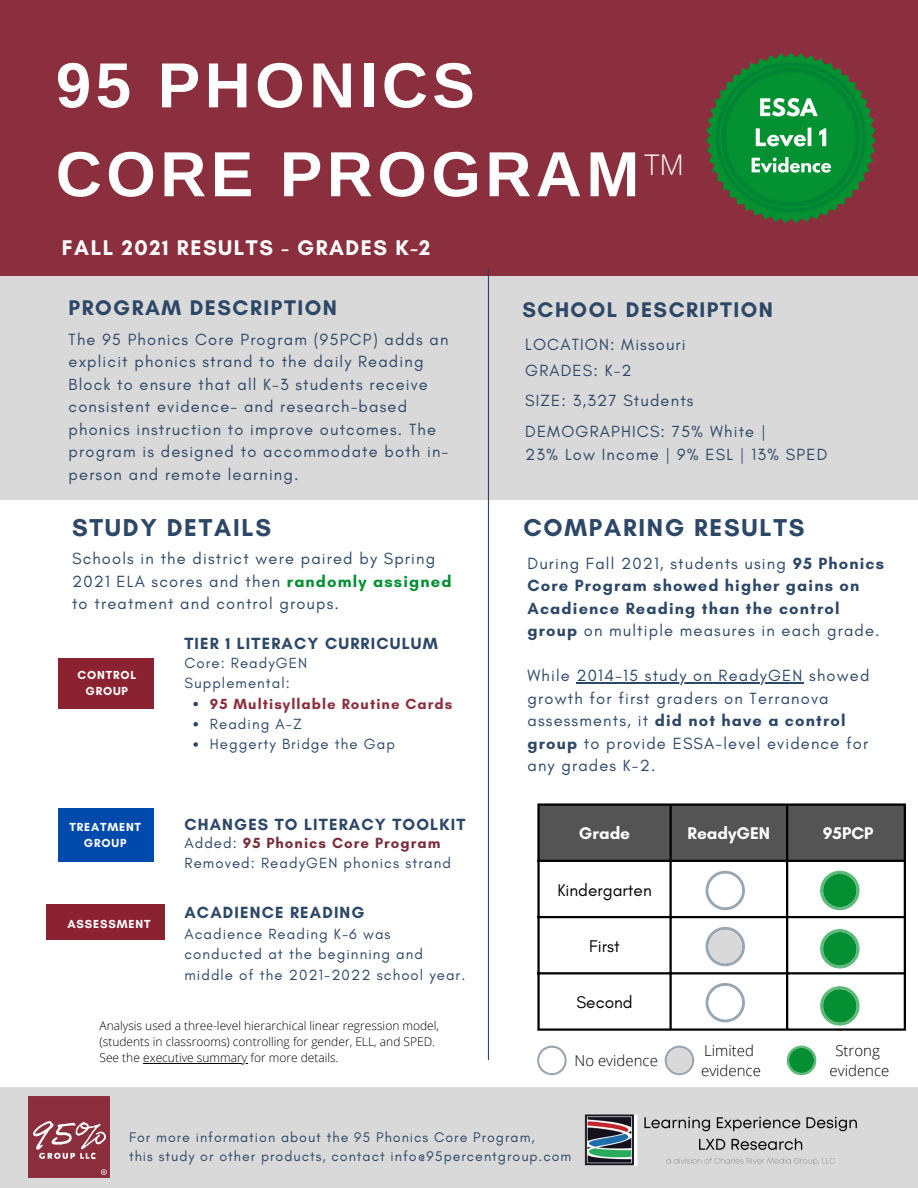
<style>
.page{position:relative;width:918px;height:1188px;background:#fff}
.page>*{position:absolute;margin:0;border:0;box-sizing:border-box;transform-origin:0 0}
.t1{font:700 63.75px/88.8px "Arimo";letter-spacing:.07em;color:#fff}
.t2{font:300 28.5px "Open Sans";color:#fff}
.t3{font:700 24.9px "Glacial Indifference";letter-spacing:.07em;color:#2d4767}
.t4{font:700 21.6px "Glacial Indifference";letter-spacing:.07em;color:#2d4767}
.t5{font:700 21.6px "Glacial Indifference";letter-spacing:.07em;color:#fff}
.t6{font:17.25px "Glacial Indifference";color:#000}
.t7{font:700 17.25px "Glacial Indifference";color:#fff}
.t8{font:16.5px/22.5px "Glacial Indifference";letter-spacing:.07em;color:#2d4767}
.t9{font:700 16.5px/22.5px "Glacial Indifference";letter-spacing:.07em;color:#2d4767}
.t10{font:15px/20.2px "Glacial Indifference";letter-spacing:.07em;color:#2d4767}
.t11{font:300 15px/20.2px "Open Sans";color:#000}
.t12{font:700 15px "Glacial Indifference";letter-spacing:.07em;color:#8b2f3e}
.t13{font:14.25px/19px "Glacial Indifference";letter-spacing:.07em;color:#2d4767}
.t14{font:300 12px/16px "Open Sans";color:#000}
.t15{font:700 11.85px/15.9px "Glacial Indifference";letter-spacing:.07em;color:#fff;text-align:center}
.s1{font-weight:700;color:#048f33}
.s2{font-weight:700;color:#782f3b}
.s3{font-weight:400}
.s4{font-weight:700}
</style>
<div class="page">
<div style="left:0;top:0;width:918px;height:276px;background:#8b2f3e"></div>
<div style="left:0;top:276px;width:918px;height:224px;background:#d9d9d9"></div>
<hr style="left:488px;top:269px;width:1px;height:791px;background:#2d4767">
<div style="left:58px;top:658px;width:96px;height:50px;background:#8b2231"></div>
<div style="left:58px;top:808px;width:96px;height:54px;background:#004aad"></div>
<div style="left:47px;top:904px;width:118px;height:36px;background:#8b2231"></div>
<div style="left:0;top:1087px;width:918px;height:101px;background:#d9d9d9"></div>
<img style="left:550px;top:1075px;width:307px;height:91px">
<img style="left:28px;top:1096px;width:81px;height:81px">
<img style="left:705px;top:53px;width:171px;height:171px">
<div style="left:540px;top:806px;width:364px;height:54px;background:#545454"></div>
<hr style="left:537px;top:806px;width:3px;height:222px;background:#000">
<hr style="left:669px;top:806px;width:3px;height:222px;background:#000">
<hr style="left:786px;top:806px;width:2px;height:222px;background:#000">
<hr style="left:904px;top:806px;width:2px;height:222px;background:#000">
<hr style="left:537px;top:803px;width:369px;height:3px;background:#000">
<hr style="left:537px;top:860px;width:369px;height:2px;background:#000">
<hr style="left:537px;top:916px;width:369px;height:2px;background:#000">
<hr style="left:537px;top:972px;width:369px;height:2px;background:#000">
<hr style="left:537px;top:1028px;width:369px;height:3px;background:#000">
<svg style="left:706px;top:871px;width:39px;height:39px"></svg>
<div style="left:709px;top:874px;width:33px;height:33px;background:#fff;border-radius:50%"></div>
<svg style="left:193px;top:702px;width:5px;height:4px"></svg>
<svg style="left:193px;top:722px;width:5px;height:5px"></svg>
<svg style="left:193px;top:742px;width:5px;height:5px"></svg>
<hr style="left:577px;top:682px;width:227px;height:1px;background:#2d4767">
<hr style="left:143px;top:1063px;width:104px;height:1px;background:#000">
<svg style="left:706px;top:983px;width:39px;height:39px"></svg>
<div style="left:709px;top:986px;width:33px;height:33px;background:#fff;border-radius:50%"></div>
<svg style="left:820px;top:986px;width:40px;height:40px"></svg>
<div style="left:823px;top:989px;width:34px;height:34px;background:#048f33;border-radius:50%"></div>
<svg style="left:820px;top:929px;width:40px;height:39px"></svg>
<div style="left:823px;top:932px;width:34px;height:33px;background:#048f33;border-radius:50%"></div>
<svg style="left:820px;top:871px;width:40px;height:39px"></svg>
<div style="left:823px;top:874px;width:34px;height:33px;background:#048f33;border-radius:50%"></div>
<svg style="left:706px;top:927px;width:39px;height:39px"></svg>
<div style="left:709px;top:930px;width:33px;height:33px;background:#d9d9d9;border-radius:50%"></div>
<svg style="left:537px;top:1046px;width:30px;height:29px"></svg>
<div style="left:539px;top:1048px;width:25px;height:25px;background:#fff;border-radius:50%"></div>
<svg style="left:665px;top:1046px;width:29px;height:29px"></svg>
<div style="left:667px;top:1048px;width:25px;height:25px;background:#d9d9d9;border-radius:50%"></div>
<svg style="left:787px;top:1046px;width:29px;height:29px"></svg>
<div style="left:789px;top:1048px;width:25px;height:25px;background:#048f33;border-radius:50%"></div>
<h1 class="t1" style="left:56px;top:41px;width:585px">95 PHONICS<br>CORE PROGRAM</h1>
<h2 class="t2" style="left:645px;top:144px;width:41px">TM</h2>
<h3 class="t5" style="left:62px;top:234px;width:370px">FALL 2021 RESULTS - GRADES K-2</h3>
<h3 class="t4" style="left:69px;top:295px;width:270px">PROGRAM DESCRIPTION</h3>
<p class="t8" style="left:69px;top:328px;width:381px">The 95 Phonics Core Program (95PCP) adds an explicit phonics strand to the daily Reading Block to ensure that all K-3 students receive consistent evidence- and research-based phonics instruction to improve outcomes. The program is designed to accommodate both in&shy;person and remote learning.</p>
<h3 class="t4" style="left:522px;top:296px;width:252px">SCHOOL DESCRIPTION</h3>
<p class="t8" style="left:525px;top:332px;width:162px">LOCATION: Missouri</p>
<p class="t8" style="left:525px;top:356px;width:170px;line-height:29.4px">GRADES: K-2<br>SIZE: 3,327 Students</p>
<p class="t8" style="left:525px;top:420px;width:304px">DEMOGRAPHICS: 75% White |<br>23% Low Income | 9% ESL | 13% SPED</p>
<h3 class="t3" style="left:72px;top:512px;width:201px">STUDY DETAILS</h3>
<h3 class="t3" style="left:523px;top:512px;width:283px">COMPARING RESULTS</h3>
<p class="t8" style="left:72px;top:547px;width:381px">Schools in the district were paired by Spring<br>2021 ELA scores and then <span class="s1">randomly assigned </span>to treatment and control groups.</p>
<p class="t15" style="left:77px;top:667px;width:60px">CONTROL<br>GROUP</p>
<p class="t15" style="left:69px;top:819px;width:73px">TREATMENT<br>GROUP</p>
<p class="t15" style="left:68px;top:916px;width:84px">ASSESSMENT</p>
<p class="t9" style="left:184px;top:632px;width:255px">TIER 1 LITERACY CURRICULUM</p>
<p class="t10" style="left:184px;top:653px;width:124px">Core: ReadyGEN<br>Supplemental:</p>
<p class="t12" style="left:210px;top:694px;width:244px">95 Multisyllable Routine Cards</p>
<p class="t10" style="left:210px;top:713px;width:187px">Reading A-Z<br>Heggerty Bridge the Gap</p>
<p class="t9" style="left:184px;top:813px;width:282px">CHANGES TO LITERACY TOOLKIT</p>
<p class="t10" style="left:184px;top:833px;width:268px">Added: <span class="s2">95 Phonics Core Program<br></span>Removed: ReadyGEN phonics strand</p>
<p class="t9" style="left:184px;top:901px;width:182px">ACADIENCE READING</p>
<p class="t10" style="left:184px;top:924px;width:282px">Acadience Reading K-6 was conducted at the beginning and middle of the 2021-2022 school year.</p>
<p class="t14" style="left:100px;top:1017px;width:341px">Analysis used a three-level hierarchical linear regression model, (students in classrooms) controlling for gender, ELL, and SPED.<br>See the executive summary for more details.</p>
<p class="t9" style="left:528px;top:551px;width:358px"><span class="s3">During Fall 2021, students using</span> 95 Phonics Core Program showed higher gains on Acadience Reading than the control group <span class="s3">on multiple measures in each grade.</span></p>
<p class="t8" style="left:528px;top:664px;width:343px">While 2014-15 study on ReadyGEN showed growth for first graders on Terranova assessments, it <span class="s4">did not have a control group</span> to provide ESSA-level evidence for any grades K-2.</p>
<p class="t7" style="left:579px;top:823px;width:53px">Grade</p>
<p class="t7" style="left:688px;top:823px;width:84px">ReadyGEN</p>
<p class="t7" style="left:823px;top:823px;width:52px">95PCP</p>
<p class="t6" style="left:557px;top:879px;width:96px">Kindergarten</p>
<p class="t6" style="left:589px;top:936px;width:32px">First</p>
<p class="t6" style="left:576px;top:992px;width:58px">Second</p>
<p class="t11" style="left:575px;top:1050px;width:85px">No evidence</p>
<p class="t11" style="left:701px;top:1040px;width:61px">Limited evidence</p>
<p class="t11" style="left:830px;top:1040px;width:61px;text-align:center">Strong evidence</p>
<p class="t13" style="left:129px;top:1127px;width:444px">For more information about the 95 Phonics Core Program,<br>this study or other products, contact info@95percentgroup.com</p>
</div>
